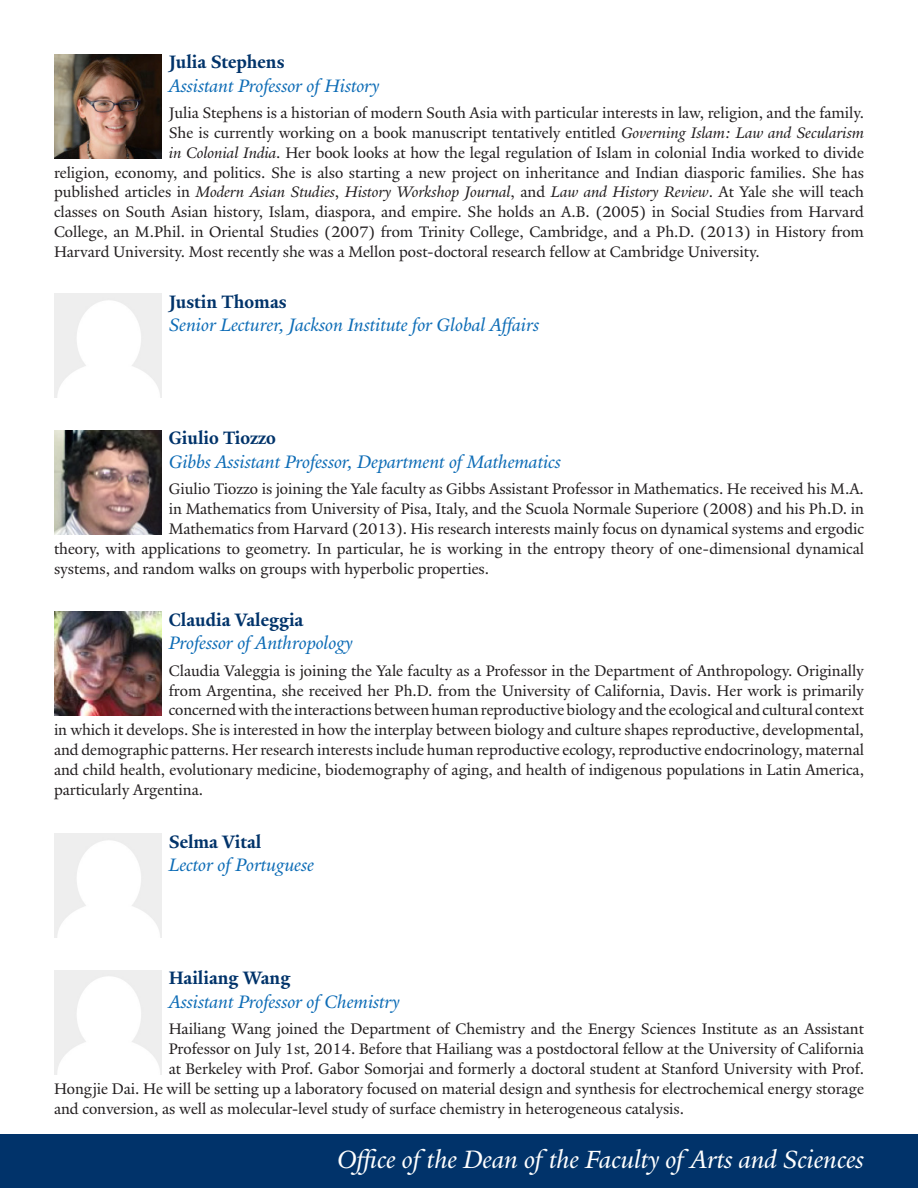
<style>
.page{position:relative;width:918px;height:1188px;background:#fff}
.page>*{position:absolute;margin:0;border:0;box-sizing:border-box;transform-origin:0 0}
.t1{font:italic 27px "Yale Design";color:#fff}
.t2{font:italic 19.5px "Yale Admin";color:#0d6cb6}
.t3{font:700 19.5px "Yale Admin";color:#01336a}
.t4{font:16.5px "Yale Admin";color:#231f20}
.t5{font:italic 16.5px "Yale Admin";color:#231f20}
.s1{font-style:italic}
.s2{font-style:normal}
</style>
<div class="page">
<div style="left:0;top:1134px;width:918px;height:54px;background:#01336a"></div>
<img style="left:54px;top:430px;width:108px;height:104px">
<img style="left:54px;top:612px;width:108px;height:104px">
<img style="left:54px;top:54px;width:108px;height:104px">
<p class="t3" style="left:169px;top:50px;width:117px">Julia Stephens</p>
<p class="t2" style="left:169px;top:74px;width:212px">Assistant Professor of History</p>
<p class="t4" style="left:169px;top:103px;width:697px">Julia Stephens is a historian of modern South Asia with particular interests in law, religion, and the family.</p>
<p class="t4" style="left:169px;top:123px;width:697px">She is currently working on a book manuscript tentatively entitled <span class="s1">Governing Islam: Law and Secularism</span></p>
<p class="t4" style="left:169px;top:143px;width:697px"><span class="s1">in Colonial India</span>. Her book looks at how the legal regulation of Islam in colonial India worked to divide</p>
<p class="t4" style="left:54px;top:162px;width:812px">religion, economy, and politics. She is also starting a new project on inheritance and Indian diasporic families. She has</p>
<p class="t5" style="left:54px;top:182px;width:811px"><span class="s2">published articles in</span> Modern Asian Studies<span class="s2">,</span> History Workshop Journal<span class="s2">, and</span> Law and History Review<span class="s2">. At Yale she will teach</span></p>
<p class="t4" style="left:54px;top:202px;width:811px">classes on South Asian history, Islam, diaspora, and empire. She holds an A.B. (2005) in Social Studies from Harvard</p>
<p class="t4" style="left:54px;top:222px;width:812px">College, an M.Phil. in Oriental Studies (2007) from Trinity College, Cambridge, and a Ph.D. (2013) in History from</p>
<p class="t4" style="left:54px;top:242px;width:707px">Harvard University. Most recently she was a Mellon post-doctoral research fellow at Cambridge University.</p>
<p class="t3" style="left:169px;top:290px;width:119px">Justin Thomas</p>
<p class="t2" style="left:169px;top:313px;width:372px">Senior Lecturer, Jackson Institute for Global Affairs</p>
<p class="t3" style="left:169px;top:427px;width:108px">Giulio Tiozzo</p>
<p class="t2" style="left:169px;top:450px;width:394px">Gibbs Assistant Professor, Department of Mathematics</p>
<p class="t4" style="left:169px;top:479px;width:697px">Giulio Tiozzo is joining the Yale faculty as Gibbs Assistant Professor in Mathematics. He received his M.A.</p>
<p class="t4" style="left:169px;top:499px;width:697px">in Mathematics from University of Pisa, Italy, and the Scuola Normale Superiore (2008) and his Ph.D. in</p>
<p class="t4" style="left:169px;top:519px;width:697px">Mathematics from Harvard (2013). His research interests mainly focus on dynamical systems and ergodic</p>
<p class="t4" style="left:54px;top:539px;width:812px">theory, with applications to geometry. In particular, he is working in the entropy theory of one-dimensional dynamical</p>
<p class="t4" style="left:54px;top:558px;width:437px">systems, and random walks on groups with hyperbolic properties.</p>
<p class="t3" style="left:169px;top:608px;width:136px">Claudia Valeggia</p>
<p class="t2" style="left:169px;top:631px;width:186px">Professor of Anthropology</p>
<p class="t4" style="left:169px;top:661px;width:697px">Claudia Valeggia is joining the Yale faculty as a Professor in the Department of Anthropology. Originally</p>
<p class="t4" style="left:169px;top:680px;width:697px">from Argentina, she received her Ph.D. from the University of California, Davis. Her work is primarily</p>
<p class="t4" style="left:169px;top:700px;width:697px">concerned with the interactions between human reproductive biology and the ecological and cultural context</p>
<p class="t4" style="left:54px;top:720px;width:811px">in which it develops. She is interested in how the interplay between biology and culture shapes reproductive, developmental,</p>
<p class="t4" style="left:54px;top:740px;width:812px">and demographic patterns. Her research interests include human reproductive ecology, reproductive endocrinology, maternal</p>
<p class="t4" style="left:54px;top:760px;width:812px">and child health, evolutionary medicine, biodemography of aging, and health of indigenous populations in Latin America,</p>
<p class="t4" style="left:54px;top:779px;width:151px">particularly Argentina.</p>
<p class="t3" style="left:169px;top:830px;width:94px">Selma Vital</p>
<p class="t2" style="left:169px;top:853px;width:147px">Lector of Portuguese</p>
<p class="t3" style="left:169px;top:967px;width:123px">Hailiang Wang</p>
<p class="t2" style="left:169px;top:990px;width:232px">Assistant Professor of Chemistry</p>
<p class="t4" style="left:169px;top:1019px;width:697px">Hailiang Wang joined the Department of Chemistry and the Energy Sciences Institute as an Assistant</p>
<p class="t4" style="left:169px;top:1039px;width:697px">Professor on July 1st, 2014. Before that Hailiang was a postdoctoral fellow at the University of California</p>
<p class="t4" style="left:169px;top:1059px;width:697px">at Berkeley with Prof. Gabor Somorjai and formerly a doctoral student at Stanford University with Prof.</p>
<p class="t4" style="left:54px;top:1079px;width:811px">Hongjie Dai. He will be setting up a laboratory focused on material design and synthesis for electrochemical energy storage</p>
<p class="t4" style="left:54px;top:1098px;width:632px">and conversion, as well as molecular-level study of surface chemistry in heterogeneous catalysis.</p>
<p class="t1" style="left:337px;top:1143px;width:528px">Office of the Dean of the Faculty of Arts and Sciences</p>
</div>
